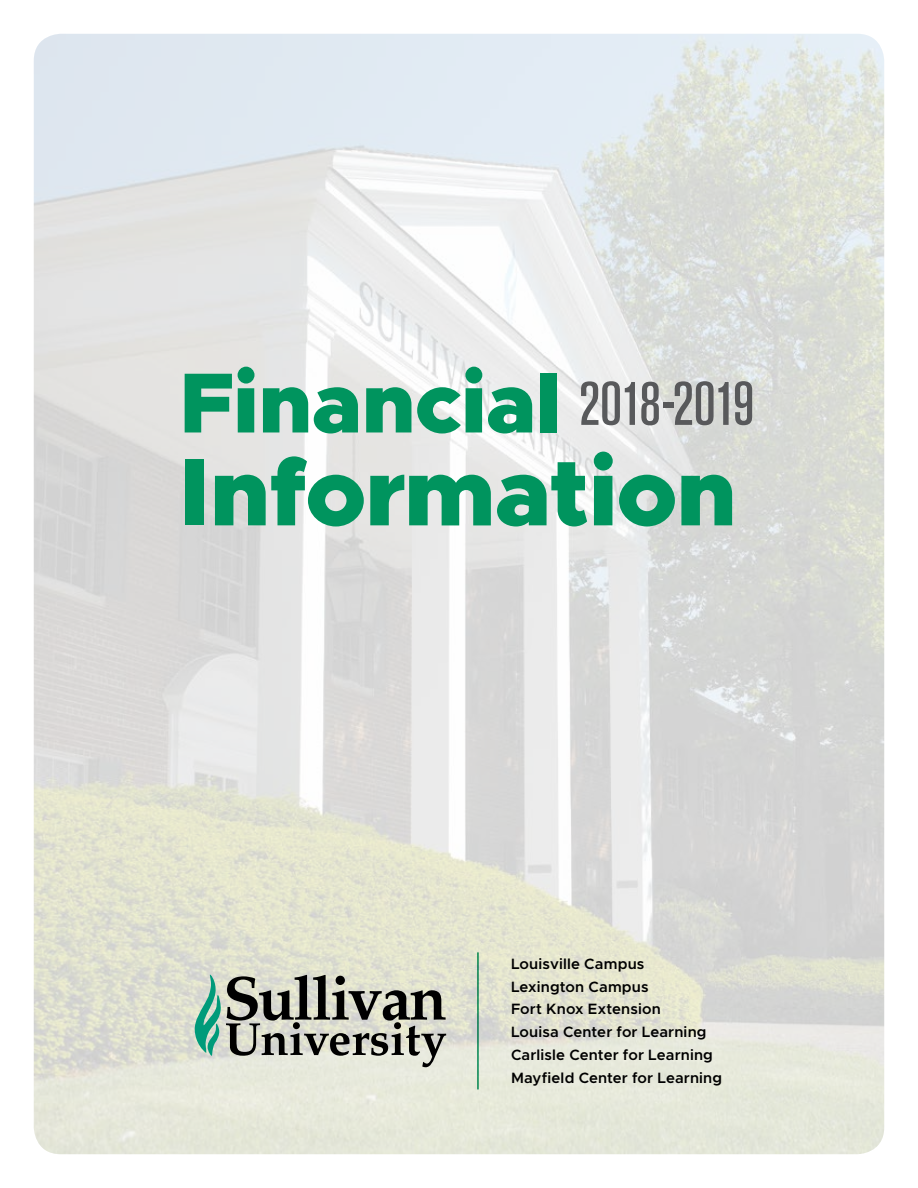
<style>
.page{position:relative;width:918px;height:1188px;background:#fff}
.page>*{position:absolute;margin:0;border:0;box-sizing:border-box;transform-origin:0 0}
.t1{font:900 95.85px "Metropolis";letter-spacing:-.01em;color:#00945e}
.t2{font:900 85.5px "Metropolis";letter-spacing:-.005em;color:#00945e}
.t3{font:500 condensed 61.05px "Akzidenz Grotesk BE";letter-spacing:-.02em;color:#58595b}
.t4{font:600 15px/22.8px "Metropolis";letter-spacing:.01em;color:#000}
</style>
<div class="page">
<img style="left:34px;top:34px;width:850px;height:1120px">
<svg style="left:195px;top:975px;width:251px;height:92px;background:#9ea59a"></svg>
<hr style="left:477px;top:953px;width:2px;height:136px;background:#00945e">
<h2 class="t2" style="left:180px;top:348px;width:384px">Financial</h2>
<h1 class="t1" style="left:180px;top:431px;width:559px">Information</h1>
<h3 class="t3" style="left:579px;top:370px;width:177px">2018-2019</h3>
<p class="t4" style="left:511px;top:952px;width:213px">Louisville Campus<br>Lexington Campus<br>Fort Knox Extension<br>Louisa Center for Learning<br>Carlisle Center for Learning<br>Mayfield Center for Learning</p>
</div>
